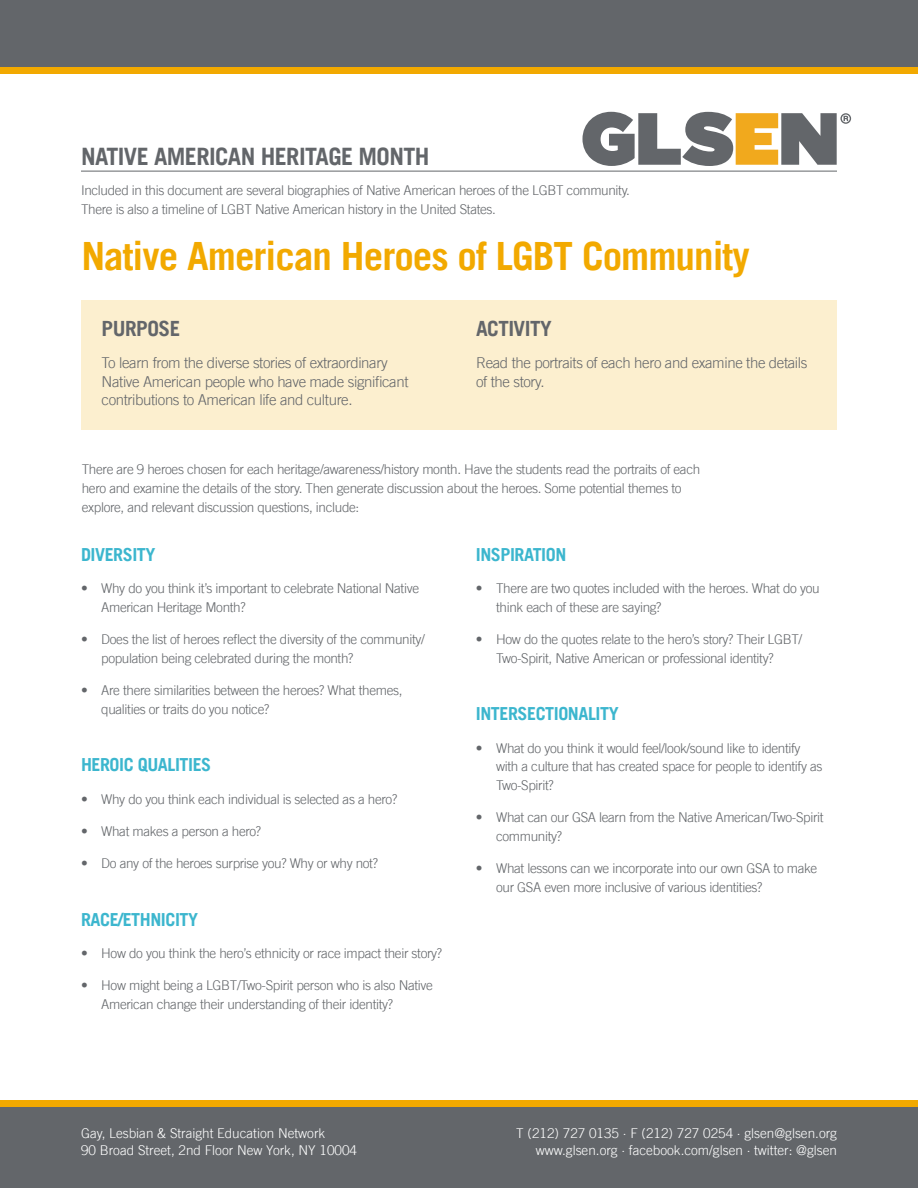
<style>
.page{position:relative;width:918px;height:1188px;background:#fff}
.page>*{position:absolute;margin:0;border:0;box-sizing:border-box;transform-origin:0 0}
.big_header_copy{font:700 39px "Trade Gothic LT";letter-spacing:-.025em;color:#f2a900}
.t1{font:700 24px "Trade Gothic LT";letter-spacing:-.025em;color:#63666a}
.sub_head_gray_all_ca{font:700 21px "Trade Gothic LT";letter-spacing:-.025em;color:#63666a}
.blue_sub_head{font:700 18px "Trade Gothic LT";letter-spacing:-.025em;color:#3cb6ce}
.body_text{font:300 15px/18.8px "Trade Gothic LT";letter-spacing:-.025em;color:#63666a}
.body_text-2{font:300 13.5px/18.8px "Trade Gothic LT";letter-spacing:-.025em;color:#63666a}
.t2{font:300 13.5px "Trade Gothic LT";color:#fff}
</style>
<div class="page">
<div style="left:0;top:0;width:918px;height:68px;background:#63666a"></div>
<div style="left:0;top:1107px;width:918px;height:81px;background:#63666a"></div>
<div style="left:0;top:68px;width:918px;height:6px;background:#f2a900"></div>
<div style="left:0;top:1100px;width:918px;height:7px;background:#f2a900"></div>
<div style="left:81px;top:300px;width:756px;height:130px;background:#fcefcf"></div>
<hr style="left:81px;top:171px;width:756px;height:1px;background:#63666a">
<svg style="left:583px;top:112px;width:268px;height:54px"></svg>
<p class="t1" style="left:81px;top:142px;width:350px">NATIVE AMERICAN HERITAGE MONTH</p>
<p class="body_text-2" style="left:81px;top:181px;width:551px">Included in this document are several biographies of Native American heroes of the LGBT community.<br>There is also a timeline of LGBT Native American history in the United States.</p>
<p class="big_header_copy" style="left:81px;top:232px;width:670px">Native American Heroes of LGBT Community</p>
<p class="sub_head_gray_all_ca" style="left:102px;top:315px;width:80px">PURPOSE</p>
<p class="body_text" style="left:102px;top:353px;width:308px">To learn from the diverse stories of extraordinary<br>Native American people who have made significant contributions to American life and culture.</p>
<p class="sub_head_gray_all_ca" style="left:476px;top:315px;width:77px">ACTIVITY</p>
<p class="body_text" style="left:476px;top:353px;width:333px">Read the portraits of each hero and examine the details of the story.</p>
<p class="body_text-2" style="left:82px;top:460px;width:620px">There are 9 heroes chosen for each heritage/awareness/history month. Have the students read the portraits of each hero and examine the details of the story. Then generate discussion about the heroes. Some potential themes to explore, and relevant discussion questions, include:</p>
<p class="blue_sub_head" style="left:81px;top:543px;width:76px">DIVERSITY</p>
<p class="body_text-2" style="left:101px;top:578px;width:319px;text-indent:-20px">• Why do you think it’s important to celebrate National Native<br>American Heritage Month?</p>
<p class="body_text-2" style="left:101px;top:629px;width:325px;text-indent:-20px">• Does the list of heroes reflect the diversity of the community/ population being celebrated during the month?</p>
<p class="body_text-2" style="left:101px;top:680px;width:303px;text-indent:-20px">• Are there similarities between the heroes? What themes, qualities or traits do you notice?</p>
<p class="blue_sub_head" style="left:81px;top:754px;width:132px">HEROIC QUALITIES</p>
<p class="body_text-2" style="left:81px;top:789px;width:318px">• Why do you think each individual is selected as a hero?</p>
<p class="body_text-2" style="left:81px;top:821px;width:182px">• What makes a person a hero?</p>
<p class="body_text-2" style="left:81px;top:854px;width:299px">• Do any of the heroes surprise you? Why or why not?</p>
<p class="blue_sub_head" style="left:81px;top:908px;width:119px">RACE/ETHNICITY</p>
<p class="body_text-2" style="left:81px;top:944px;width:363px">• How do you think the hero’s ethnicity or race impact their story?</p>
<p class="body_text-2" style="left:101px;top:976px;width:333px;text-indent:-20px">• How might being a LGBT/Two-Spirit person who is also Native<br>American change their understanding of their identity?</p>
<p class="blue_sub_head" style="left:476px;top:543px;width:92px">INSPIRATION</p>
<p class="body_text-2" style="left:496px;top:578px;width:325px;text-indent:-20px">• There are two quotes included with the heroes. What do you think each of these are saying?</p>
<p class="body_text-2" style="left:496px;top:629px;width:308px;text-indent:-20px">• How do the quotes relate to the hero’s story? Their LGBT/<br>Two‑Spirit, Native American or professional identity?</p>
<p class="blue_sub_head" style="left:476px;top:703px;width:144px">INTERSECTIONALITY</p>
<p class="body_text-2" style="left:496px;top:738px;width:328px;text-indent:-20px">• What do you think it would feel/look/sound like to identify with a culture that has created space for people to identify as<br>Two‑Spirit?</p>
<p class="body_text-2" style="left:496px;top:808px;width:329px;text-indent:-20px">• What can our GSA learn from the Native American/Two-Spirit community?</p>
<p class="body_text-2" style="left:496px;top:859px;width:323px;text-indent:-20px">• What lessons can we incorporate into our own GSA to make our GSA even more inclusive of various identities?</p>
<p class="t2" style="left:81px;top:1126px;width:246px">Gay, Lesbian &amp; Straight Education Network</p>
<p class="t2" style="left:516px;top:1126px;width:322px">T (212) 727 0135 · F (212) 727 0254 · glsen@glsen.org</p>
<p class="t2" style="left:81px;top:1142px;width:278px">90 Broad Street, 2nd Floor New York, NY 10004</p>
<p class="t2" style="left:536px;top:1142px;width:303px">www.glsen.org · facebook.com/glsen · twitter: @glsen</p>
</div>
